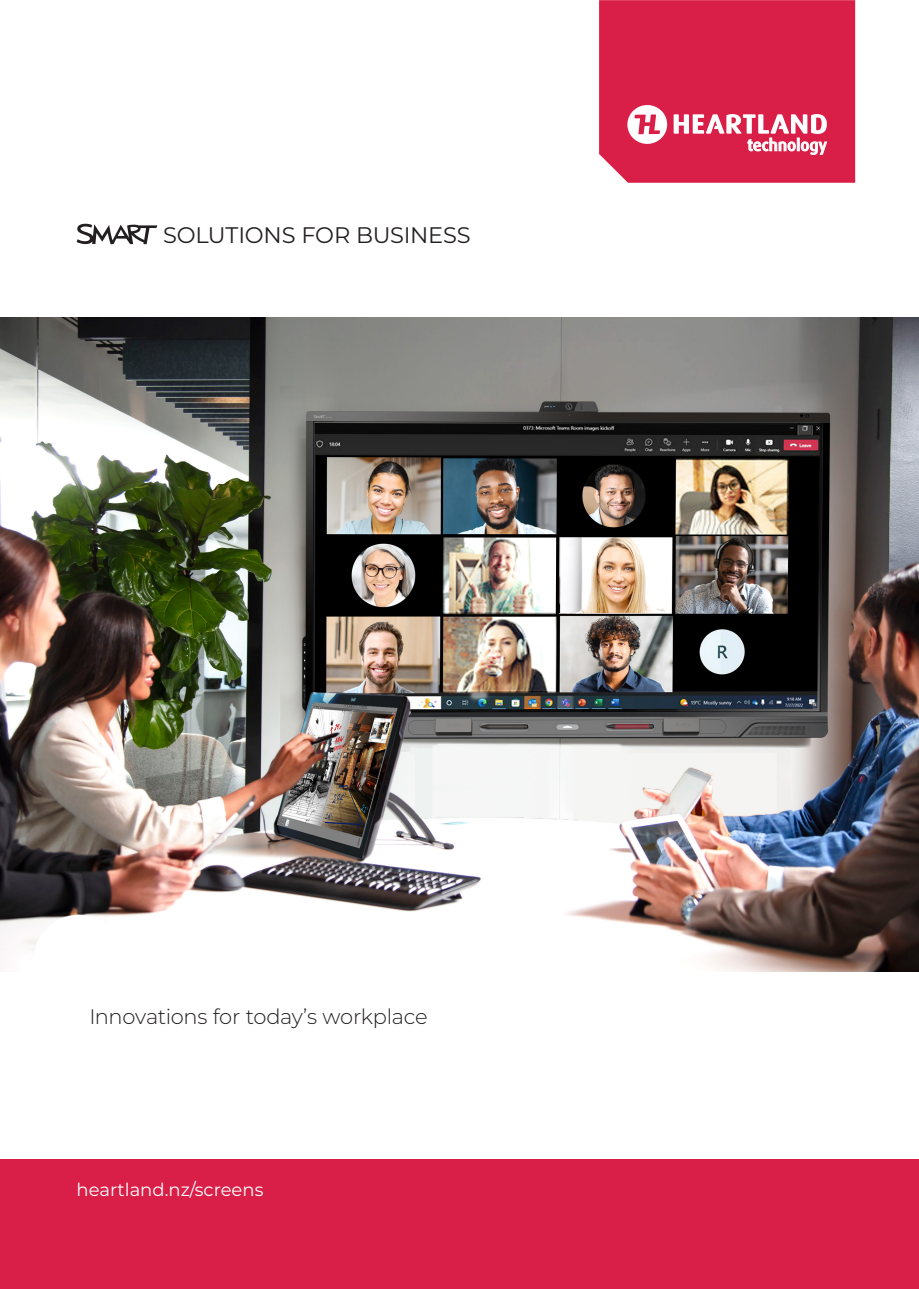
<style>
.page{position:relative;width:919px;height:1289px;background:#fff}
.page>*{position:absolute;margin:0;border:0;box-sizing:border-box;transform-origin:0 0}
.t1{font:22.5px "Montserrat";letter-spacing:-.01em;color:#231f20}
.t2{font:300 21px "Montserrat";letter-spacing:-.02em;color:#231f20}
.t3{font:18px "Montserrat";color:#fff}
</style>
<div class="page">
<div style="left:0;top:1159px;width:918px;height:129px;background:#d91e47"></div>
<svg style="left:76px;top:223px;width:81px;height:22px"></svg>
<img style="left:0;top:318px;width:918px;height:653px">
<svg style="left:599px;top:0;width:256px;height:183px;background:#db2f55"></svg>
<p class="t1" style="left:163px;top:219px;width:309px">SOLUTIONS FOR BUSINESS</p>
<p class="t2" style="left:89px;top:1002px;width:340px">Innovations for today’s workplace</p>
<p class="t3" style="left:77px;top:1177px;width:188px">heartland.nz/screens</p>
</div>
